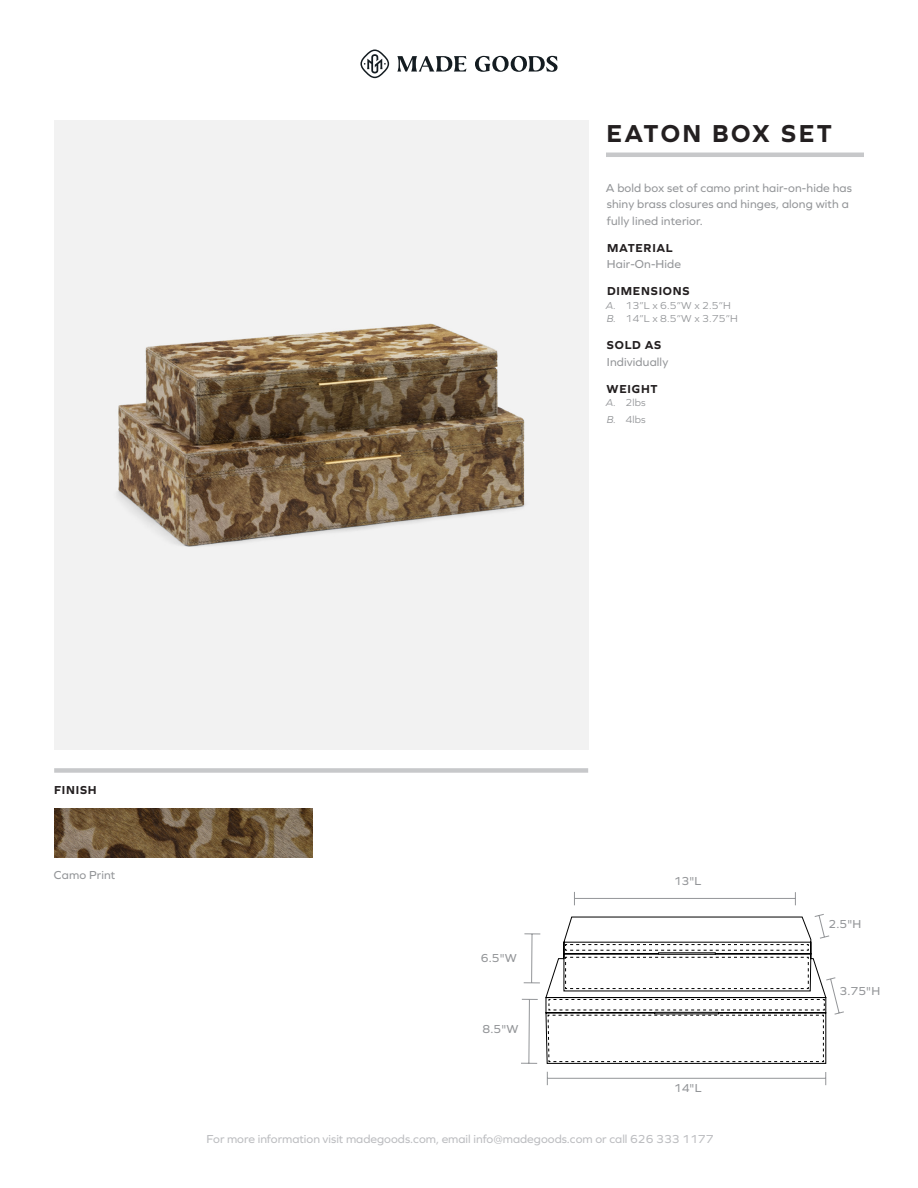
<style>
.page{position:relative;width:918px;height:1188px;background:#fff}
.page>*{position:absolute;margin:0;border:0;box-sizing:border-box;transform-origin:0 0}
.t1{font:700 25.5px "Graphie";letter-spacing:.095em;color:#231f20}
.t2{font:12px/16.5px "Graphie";letter-spacing:.01em;color:#939598}
.t3{font:12px "Graphie";color:#bcbdc0}
.t4{font:700 12px "Graphie";letter-spacing:.065em;color:#231f20}
.t5{font:10.5px/13.5px "Graphie";letter-spacing:.01em;color:#939598}
.s1{font-style:italic}
</style>
<div class="page">
<hr style="left:606px;top:153px;width:258px;height:4px;background:#c7c8ca">
<svg style="left:397px;top:56px;width:161px;height:16px"></svg>
<svg style="left:360px;top:50px;width:29px;height:28px"></svg>
<div style="left:54px;top:768px;width:534px;height:5px;background:#c7c8ca"></div>
<div style="left:54px;top:120px;width:534px;height:630px;background:#f2f2f2"></div>
<img style="left:117px;top:323px;width:408px;height:224px">
<img style="left:54px;top:808px;width:258px;height:50px">
<svg style="left:521px;top:999px;width:17px;height:65px"></svg>
<hr style="left:531px;top:934px;width:1px;height:49px;background:#939598">
<svg style="left:524px;top:933px;width:16px;height:1px"></svg>
<svg style="left:524px;top:982px;width:16px;height:1px"></svg>
<hr style="left:547px;top:1078px;width:279px;height:1px;background:#939598">
<svg style="left:825px;top:1072px;width:1px;height:13px"></svg>
<svg style="left:547px;top:1072px;width:1px;height:13px"></svg>
<hr style="left:574px;top:898px;width:221px;height:1px;background:#939598">
<svg style="left:795px;top:892px;width:1px;height:13px"></svg>
<svg style="left:574px;top:892px;width:1px;height:13px"></svg>
<svg style="left:546px;top:914px;width:298px;height:150px"></svg>
<h1 class="t1" style="left:606px;top:119px;width:227px">EATON BOX SET</h1>
<p class="t2" style="left:606px;top:179px;width:248px">A bold box set of camo print hair-on-hide has shiny brass closures and hinges, along with a fully lined interior.</p>
<p class="t4" style="left:607px;top:241px;width:67px">MATERIAL</p>
<p class="t2" style="left:607px;top:256px;width:76px">Hair-On-Hide</p>
<p class="t4" style="left:607px;top:284px;width:84px">DIMENSIONS</p>
<p class="t5" style="left:606px;top:298px;width:134px"><span class="s1">A.</span> 13”L x 6.5”W x 2.5”H<br><span class="s1">B.</span> 14”L x 8.5”W x 3.75”H</p>
<p class="t4" style="left:607px;top:338px;width:56px">SOLD AS</p>
<p class="t2" style="left:607px;top:353px;width:63px">Individually</p>
<p class="t4" style="left:607px;top:382px;width:52px">WEIGHT</p>
<p class="t5" style="left:606px;top:394px;width:41px;line-height:16.5px"><span class="s1">A.</span> 2lbs<br><span class="s1">B.</span> 4lbs</p>
<p class="t4" style="left:54px;top:783px;width:44px">FINISH</p>
<p class="t2" style="left:54px;top:867px;width:63px">Camo Print</p>
<p class="t2" style="left:481px;top:949px;width:38px">6.5"W</p>
<p class="t2" style="left:483px;top:1020px;width:38px">8.5"W</p>
<p class="t2" style="left:674px;top:872px;width:29px">13"L</p>
<p class="t2" style="left:674px;top:1080px;width:29px">14"L</p>
<p class="t3" style="left:207px;top:1132px;width:508px">For more information visit madegoods.com, email info@madegoods.com or call 626 333 1177</p>
<p class="t2" style="left:829px;top:916px;width:34px">2.5"H</p>
<p class="t2" style="left:839px;top:983px;width:42px">3.75"H</p>
</div>
